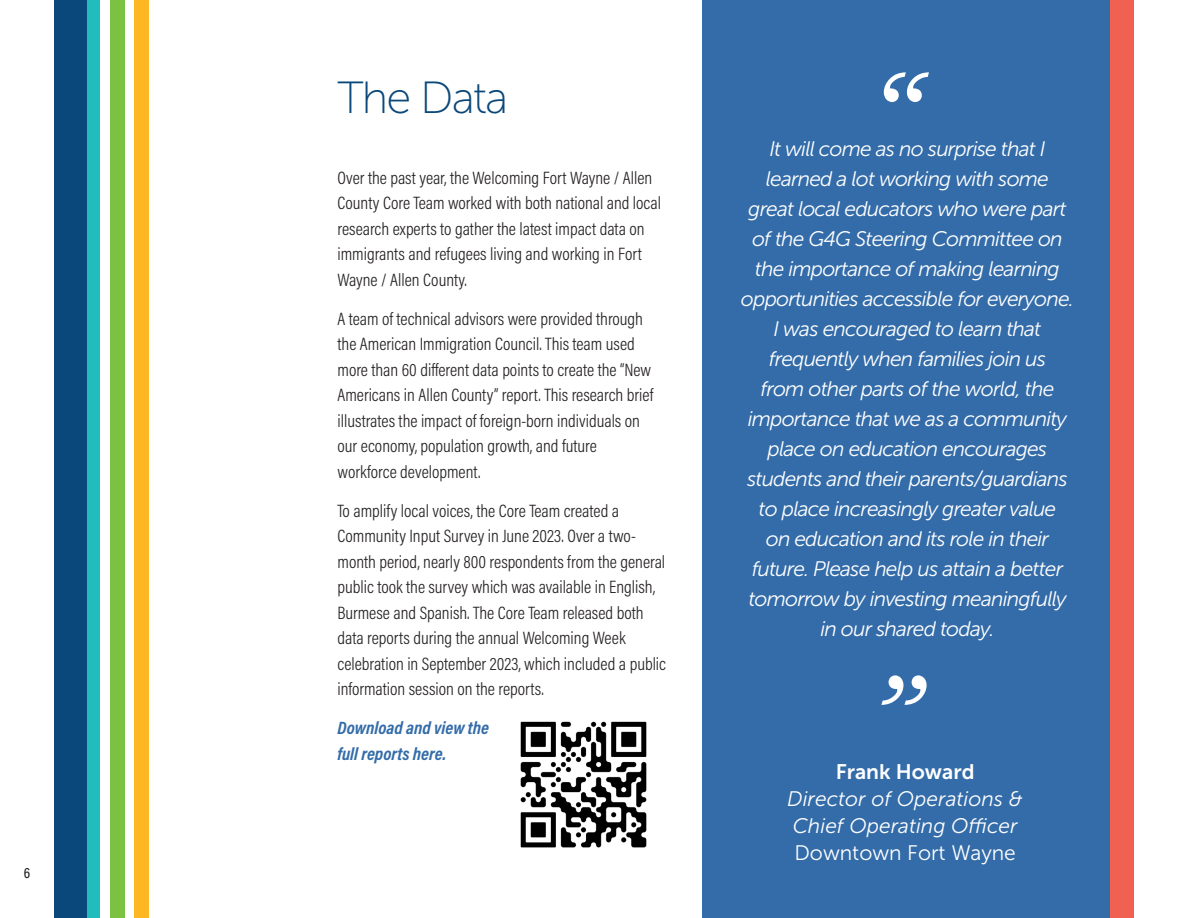
<style>
.page{position:relative;width:1188px;height:918px;background:#fff}
.page>*{position:absolute;margin:0;border:0;box-sizing:border-box;transform-origin:0 0}
.t1{font:italic 700 90px "Baskerville";color:#fff}
.t2{font:45px "Museo Sans 100";letter-spacing:-.04em;color:#0a477a}
.t3{font:italic 21px/30px "Museo Sans 300";letter-spacing:-.04em;color:#fff;text-align:center}
.t4{font:italic 21px/27px "Museo Sans 300";color:#fff;text-align:center}
.t5{font:21px "Museo Sans 300";color:#fff}
.t6{font:300 18px/25.5px "Acumin Pro Cond";color:#231f20}
.t7{font:italic 700 18px/25.5px "Acumin Pro Cond";color:#336ca9}
.t8{font:500 15px "Acumin Pro Cond";color:#231f20}
.s1{font-family:"Museo Sans 700";font-style:normal}
</style>
<div class="page">
<div style="left:1109px;top:0;width:25px;height:918px;background:#f16152"></div>
<svg style="left:86px;top:0;width:13px;height:918px;background:#1fb3b7"></svg>
<div style="left:110px;top:0;width:14px;height:918px;background:#7bc142"></div>
<div style="left:135px;top:0;width:14px;height:918px;background:#fcb722"></div>
<div style="left:54px;top:0;width:32px;height:918px;background:#0a477a"></div>
<div style="left:702px;top:0;width:407px;height:918px;background:#336ca9"></div>
<img style="left:520px;top:721px;width:127px;height:127px">
<p class="t8" style="left:24px;top:863px;width:8px">6</p>
<p class="t2" style="left:338px;top:74px;width:172px">The Data</p>
<p class="t6" style="left:338px;top:165px;width:325px">Over the past year, the Welcoming Fort Wayne / Allen County Core Team worked with both national and local research experts to gather the latest impact data on immigrants and refugees living and working in Fort Wayne / Allen County.</p>
<p class="t6" style="left:338px;top:306px;width:317px">A team of technical advisors were provided through the American Immigration Council. This team used more than 60 different data points to create the “New Americans in Allen County” report. This research brief illustrates the impact of foreign-born individuals on our economy, population growth, and future workforce development.</p>
<p class="t6" style="left:338px;top:498px;width:330px">To amplify local voices, the Core Team created a Community Input Survey in June 2023. Over a two&shy;month period, nearly 800 respondents from the general public took the survey which was available in English, Burmese and Spanish. The Core Team released both data reports during the annual Welcoming Week celebration in September 2023, which included a public information session on the reports.</p>
<p class="t7" style="left:338px;top:715px;width:153px">Download and view the full reports here.</p>
<p class="t1" style="left:868px;top:42px;width:55px">“</p>
<p class="t3" style="left:741px;top:134px;width:335px">It will come as no surprise that I learned a lot working with some great local educators who were part of the G4G Steering Committee on the importance of making learning opportunities accessible for everyone.<br>I was encouraged to learn that frequently when families join us<br>from other parts of the world, the importance that we as a community place on education encourages students and their parents/guardians to place increasingly greater value<br>on education and its role in their future. Please help us attain a better tomorrow by investing meaningfully in our shared today.</p>
<p class="t1" style="left:873px;top:644px;width:52px">”</p>
<p class="t4" style="left:787px;top:759px;width:237px"><span class="s1">Frank Howard<br></span>Director of Operations &amp;<br>Chief Operating Officer</p>
<p class="t5" style="left:794px;top:842px;width:223px">Downtown Fort Wayne</p>
</div>
